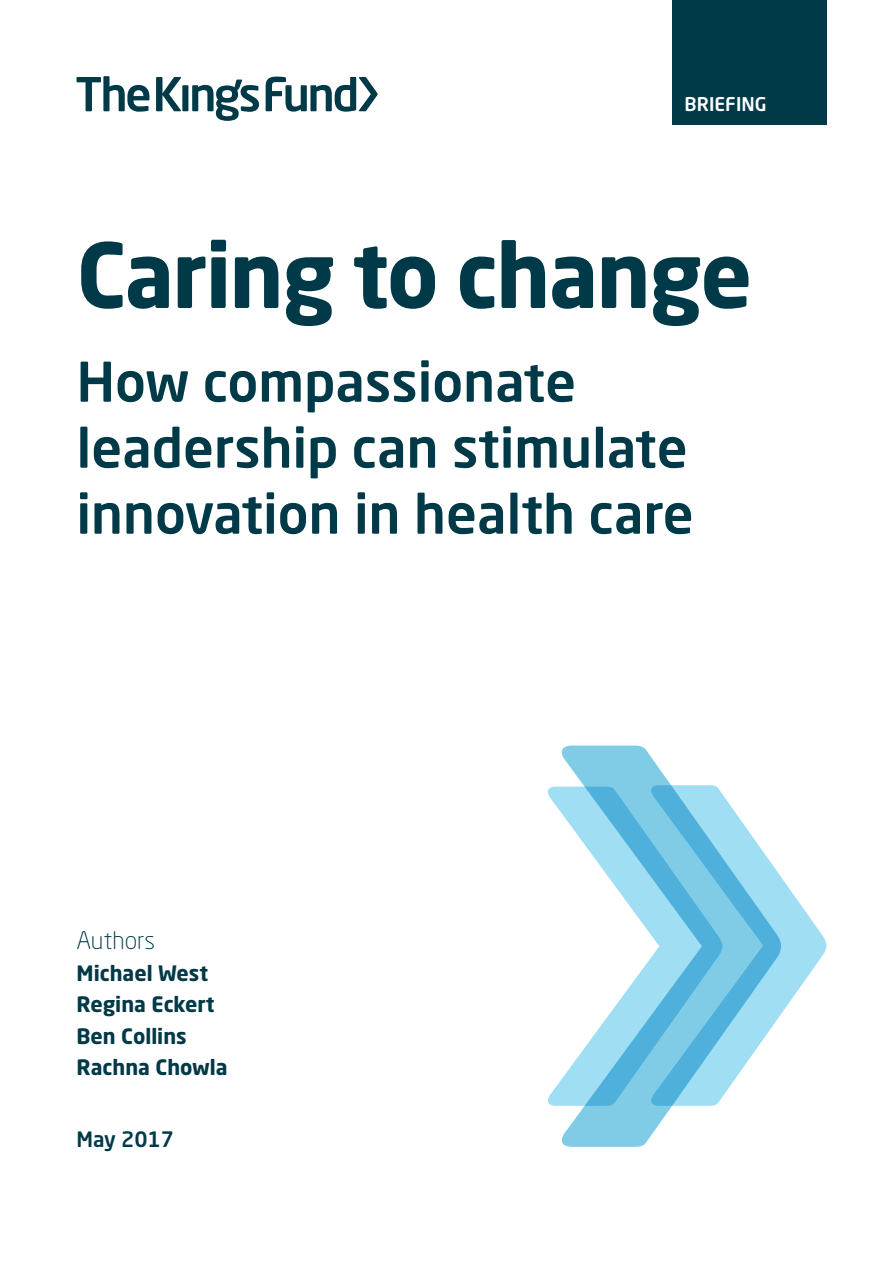
<style>
.page{position:relative;width:893px;height:1263px;background:#fff}
.page>*{position:absolute;margin:0;border:0;box-sizing:border-box;transform-origin:0 0}
.t1{font:700 88.5px "Neo Sans Std";letter-spacing:-.02em;color:#003947}
.t2{font:500 54px/66px "Neo Sans Std";color:#003947}
.t3{font:300 24px "Neo Sans Std";color:#003947}
.t4{font:700 21px/31.5px "Neo Sans Std";color:#003947}
.t5{font:500 21px "Neo Sans Std";color:#003947}
.t6{font:500 18.75px "Neo Sans Std";color:#fff}
</style>
<div class="page">
<div style="left:182px;top:85px;width:6px;height:26px;background:#003947"></div>
<svg style="left:156px;top:77px;width:25px;height:34px"></svg>
<svg style="left:77px;top:76px;width:72px;height:36px"></svg>
<svg style="left:266px;top:77px;width:112px;height:35px"></svg>
<svg style="left:192px;top:80px;width:67px;height:41px"></svg>
<svg style="left:781px;top:877px;width:45px;height:137px;fill:#9fdef3"></svg>
<svg style="left:548px;top:786px;width:14px;height:320px"></svg>
<svg style="left:562px;top:745px;width:219px;height:402px"></svg>
<div style="left:672px;top:0;width:154px;height:124px;background:#003947"></div>
<p class="t6" style="left:685px;top:93px;width:84px">BRIEFING</p>
<h1 class="t1" style="left:77px;top:218px;width:677px">Caring to change</h1>
<p class="t2" style="left:77px;top:348px;width:619px">How compassionate leadership can stimulate innovation in health care</p>
<p class="t3" style="left:77px;top:926px;width:80px">Authors</p>
<p class="t4" style="left:77px;top:956px;width:153px">Michael West<br>Regina Eckert<br>Ben Collins<br>Rachna Chowla</p>
<p class="t5" style="left:77px;top:1126px;width:99px">May 2017</p>
</div>
